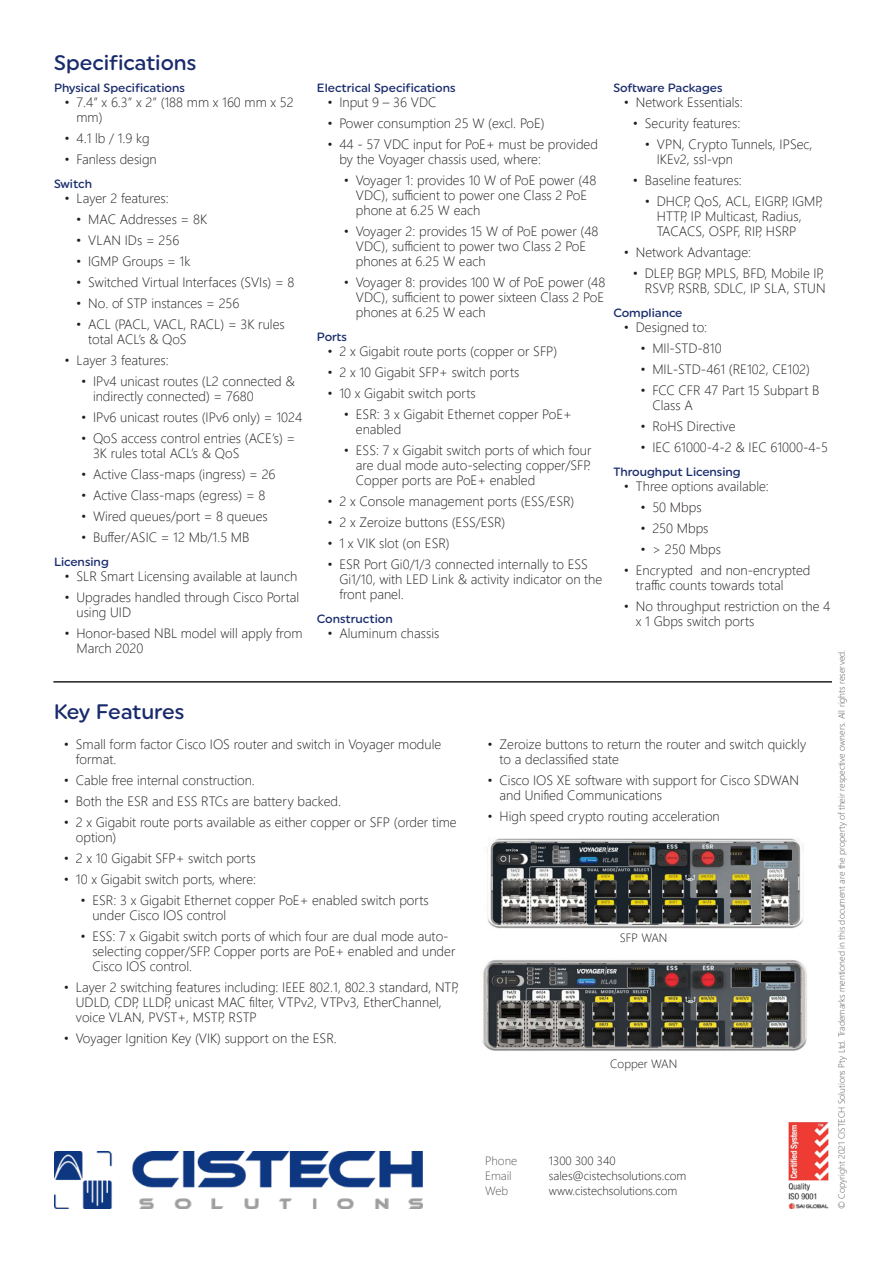
<style>
.page{position:relative;width:893px;height:1263px;background:#fff}
.page>*{position:absolute;margin:0;border:0;box-sizing:border-box;transform-origin:0 0}
.Second_Page_Heading{font:500 21px "Uniform Rounded";color:#192b6c}
.t1{font:300 13.5px/15px "Segoe UI";color:#231f20}
.Second_Page_Bold{font:500 12px "Uniform Rounded";color:#192b6c}
.t2{font:300 12px "Segoe UI";color:#231f20}
.t3{font:300 12px "Segoe UI";color:#57585a}
.t4{font:300 9px "Segoe UI";color:#57585a}
</style>
<div class="page">
<img style="left:486px;top:838px;width:318px;height:91px">
<img style="left:482px;top:960px;width:325px;height:91px">
<img style="left:54px;top:1151px;width:369px;height:58px">
<img style="left:788px;top:1122px;width:41px;height:87px">
<hr style="left:53px;top:681px;width:779px;height:2px;background:#231f20">
<p class="Second_Page_Heading" style="left:54px;top:50px;width:144px">Specifications</p>
<p class="Second_Page_Bold" style="left:54px;top:81px;width:132px">Physical Specifications</p>
<p class="t1" style="left:76px;top:94px;width:219px;text-indent:-12px">• 7.4” x 6.3” x 2” (188 mm x 160 mm x 52 mm)</p>
<p class="t1" style="left:64px;top:130px;width:87px">• 4.1 lb / 1.9 kg</p>
<p class="t1" style="left:64px;top:151px;width:94px">• Fanless design</p>
<p class="Second_Page_Bold" style="left:54px;top:177px;width:40px">Switch</p>
<p class="t1" style="left:64px;top:190px;width:106px">• Layer 2 features:</p>
<p class="t1" style="left:76px;top:211px;width:132px">• MAC Addresses = 8K</p>
<p class="t1" style="left:76px;top:232px;width:105px">• VLAN IDs = 256</p>
<p class="t1" style="left:76px;top:253px;width:116px">• IGMP Groups = 1k</p>
<p class="t1" style="left:76px;top:274px;width:220px">• Switched Virtual Interfaces (SVIs) = 8</p>
<p class="t1" style="left:76px;top:295px;width:165px">• No. of STP instances = 256</p>
<p class="t1" style="left:88px;top:316px;width:198px;text-indent:-12px">• ACL (PACL, VACL, RACL) = 3K rules total ACL’s &amp; QoS</p>
<p class="t1" style="left:64px;top:352px;width:106px">• Layer 3 features:</p>
<p class="t1" style="left:93px;top:373px;width:203px;text-indent:-12px">• IPv4 unicast routes (L2 connected &amp; indirectly connected) = 7680</p>
<p class="t1" style="left:81px;top:409px;width:223px">• IPv6 unicast routes (IPv6 only) = 1024</p>
<p class="t1" style="left:93px;top:430px;width:204px;text-indent:-12px">• QoS access control entries (ACE’s) =<br>3K rules total ACL’s &amp; QoS</p>
<p class="t1" style="left:81px;top:466px;width:196px">• Active Class-maps (ingress) = 26</p>
<p class="t1" style="left:81px;top:487px;width:186px">• Active Class-maps (egress) = 8</p>
<p class="t1" style="left:81px;top:508px;width:188px">• Wired queues/port = 8 queues</p>
<p class="t1" style="left:81px;top:529px;width:170px">• Buffer/ASIC = 12 Mb/1.5 MB</p>
<p class="Second_Page_Bold" style="left:54px;top:555px;width:56px">Licensing</p>
<p class="t1" style="left:64px;top:568px;width:234px">• SLR Smart Licensing available at launch</p>
<p class="t1" style="left:76px;top:589px;width:224px;text-indent:-12px">• Upgrades handled through Cisco Portal using UID</p>
<p class="t1" style="left:76px;top:625px;width:227px;text-indent:-12px">• Honor-based NBL model will apply from<br>March 2020</p>
<p class="Second_Page_Bold" style="left:317px;top:81px;width:140px">Electrical Specifications</p>
<p class="t1" style="left:327px;top:94px;width:111px">• Input 9 – 36 VDC</p>
<p class="t1" style="left:327px;top:115px;width:219px">• Power consumption 25 W (excl. PoE)</p>
<p class="t1" style="left:339px;top:136px;width:260px;text-indent:-12px">• 44 - 57 VDC input for PoE+ must be provided by the Voyager chassis used, where:</p>
<p class="t1" style="left:356px;top:172px;width:242px;text-indent:-12px">• Voyager 1: provides 10 W of PoE power (48<br>VDC), sufficient to power one Class 2 PoE phone at 6.25 W each</p>
<p class="t1" style="left:356px;top:223px;width:244px;text-indent:-12px">• Voyager 2: provides 15 W of PoE power (48<br>VDC), sufficient to power two Class 2 PoE phones at 6.25 W each</p>
<p class="t1" style="left:356px;top:274px;width:251px;text-align:justify;text-indent:-12px">• Voyager 8: provides 100 W of PoE power (48<br>VDC), sufficient to power sixteen Class 2 PoE phones at 6.25 W each</p>
<p class="Second_Page_Bold" style="left:317px;top:330px;width:32px">Ports</p>
<p class="t1" style="left:327px;top:343px;width:232px">• 2 x Gigabit route ports (copper or SFP)</p>
<p class="t1" style="left:327px;top:364px;width:193px">• 2 x 10 Gigabit SFP+ switch ports</p>
<p class="t1" style="left:327px;top:385px;width:150px">• 10 x Gigabit switch ports</p>
<p class="t1" style="left:356px;top:406px;width:218px;text-indent:-12px">• ESR: 3 x Gigabit Ethernet copper PoE+ enabled</p>
<p class="t1" style="left:356px;top:442px;width:237px;text-align:justify;text-indent:-12px">• ESS: 7 x Gigabit switch ports of which four are dual mode auto-selecting copper/SFP.<br>Copper ports are PoE+ enabled</p>
<p class="t1" style="left:327px;top:493px;width:248px">• 2 x Console management ports (ESS/ESR)</p>
<p class="t1" style="left:327px;top:514px;width:180px">• 2 x Zeroize buttons (ESS/ESR)</p>
<p class="t1" style="left:327px;top:535px;width:124px">• 1 x VIK slot (on ESR)</p>
<p class="t1" style="left:339px;top:556px;width:264px;text-indent:-12px">• ESR Port Gi0/1/3 connected internally to ESS<br>Gi1/10, with LED Link &amp; activity indicator on the front panel.</p>
<p class="Second_Page_Bold" style="left:317px;top:612px;width:77px">Construction</p>
<p class="t1" style="left:327px;top:625px;width:113px">• Aluminum chassis</p>
<p class="Second_Page_Bold" style="left:613px;top:81px;width:111px">Software Packages</p>
<p class="t1" style="left:624px;top:94px;width:120px">• Network Essentials:</p>
<p class="t1" style="left:633px;top:115px;width:109px">• Security features:</p>
<p class="t1" style="left:657px;top:136px;width:157px;text-indent:-12px">• VPN, Crypto Tunnels, IPSec,<br>IKEv2, ssl-vpn</p>
<p class="t1" style="left:633px;top:172px;width:111px">• Baseline features:</p>
<p class="t1" style="left:657px;top:193px;width:167px;text-indent:-12px">• DHCP, QoS, ACL, EIGRP, IGMP,<br>HTTP, IP Multicast, Radius,<br>TACACS, OSPF, RIP, HSRP</p>
<p class="t1" style="left:624px;top:244px;width:129px">• Network Advantage:</p>
<p class="t1" style="left:633px;top:265px;width:194px;text-align:right">• DLEP, BGP, MPLS, BFD, Mobile IP,<br>RSVP, RSRB, SDLC, IP SLA, STUN</p>
<p class="Second_Page_Bold" style="left:613px;top:306px;width:71px">Compliance</p>
<p class="t1" style="left:624px;top:319px;width:85px">• Designed to:</p>
<p class="t1" style="left:640px;top:340px;width:83px">• MIl-STD-810</p>
<p class="t1" style="left:640px;top:361px;width:171px">• MIL-STD-461 (RE102, CE102)</p>
<p class="t1" style="left:652px;top:382px;width:169px;text-indent:-12px">• FCC CFR 47 Part 15 Subpart B<br>Class A</p>
<p class="t1" style="left:640px;top:418px;width:97px">• RoHS Directive</p>
<p class="t1" style="left:640px;top:439px;width:189px">• IEC 61000-4-2 &amp; IEC 61000-4-5</p>
<p class="Second_Page_Bold" style="left:613px;top:465px;width:129px">Throughput Licensing</p>
<p class="t1" style="left:624px;top:478px;width:147px">• Three options available:</p>
<p class="t1" style="left:640px;top:499px;width:63px">• 50 Mbps</p>
<p class="t1" style="left:640px;top:520px;width:70px">• 250 Mbps</p>
<p class="t1" style="left:640px;top:541px;width:82px">• &gt; 250 Mbps</p>
<p class="t1" style="left:636px;top:562px;width:176px;text-indent:-12px">• Encrypted and non-encrypted traffic counts towards total</p>
<p class="t1" style="left:636px;top:598px;width:196px;text-indent:-12px">• No throughput restriction on the 4 x 1 Gbps switch ports</p>
<p class="t4" style="left:833px;top:1209px;width:561px;rotate:-90deg">© Copyright 2021 CISTECH Solutions Pty Ltd. Trademarks mentioned in this document are the property of their respective owners. All rights reserved.</p>
<p class="Second_Page_Heading" style="left:54px;top:699px;width:132px">Key Features</p>
<p class="t1" style="left:76px;top:736px;width:367px;text-indent:-12px">• Small form factor Cisco IOS router and switch in Voyager module format.</p>
<p class="t1" style="left:64px;top:772px;width:193px">• Cable free internal construction.</p>
<p class="t1" style="left:64px;top:793px;width:279px">• Both the ESR and ESS RTCs are battery backed.</p>
<p class="t1" style="left:76px;top:814px;width:382px;text-indent:-12px">• 2 x Gigabit route ports available as either copper or SFP (order time option)</p>
<p class="t1" style="left:64px;top:850px;width:193px">• 2 x 10 Gigabit SFP+ switch ports</p>
<p class="t1" style="left:64px;top:871px;width:194px">• 10 x Gigabit switch ports, where:</p>
<p class="t1" style="left:92px;top:892px;width:338px;text-indent:-12px">• ESR: 3 x Gigabit Ethernet copper PoE+ enabled switch ports under Cisco IOS control</p>
<p class="t1" style="left:92px;top:928px;width:365px;text-indent:-12px">• ESS: 7 x Gigabit switch ports of which four are dual mode auto&shy;selecting copper/SFP. Copper ports are PoE+ enabled and under<br>Cisco IOS control.</p>
<p class="t1" style="left:76px;top:979px;width:384px;text-indent:-12px">• Layer 2 switching features including: IEEE 802.1, 802.3 standard, NTP,<br>UDLD, CDP, LLDP, unicast MAC filter, VTPv2, VTPv3, EtherChannel, voice VLAN, PVST+, MSTP, RSTP</p>
<p class="t1" style="left:64px;top:1030px;width:274px">• Voyager Ignition Key (VIK) support on the ESR.</p>
<p class="t1" style="left:500px;top:736px;width:308px;text-indent:-12px">• Zeroize buttons to return the router and switch quickly to a declassified state</p>
<p class="t1" style="left:500px;top:772px;width:301px;text-indent:-12px">• Cisco IOS XE software with support for Cisco SDWAN and Unified Communications</p>
<p class="t1" style="left:488px;top:808px;width:234px">• High speed crypto routing acceleration</p>
<p class="t2" style="left:620px;top:926px;width:49px">SFP WAN</p>
<p class="t2" style="left:610px;top:1053px;width:69px">Copper WAN</p>
<p class="t3" style="left:485px;top:1149px;width:34px">Phone</p>
<p class="t2" style="left:549px;top:1149px;width:68px">1300 300 340</p>
<p class="t3" style="left:485px;top:1164px;width:28px">Email</p>
<p class="t2" style="left:549px;top:1164px;width:139px">sales@cistechsolutions.com</p>
<p class="t3" style="left:485px;top:1179px;width:25px">Web</p>
<p class="t2" style="left:549px;top:1179px;width:130px">www.cistechsolutions.com</p>
</div>
